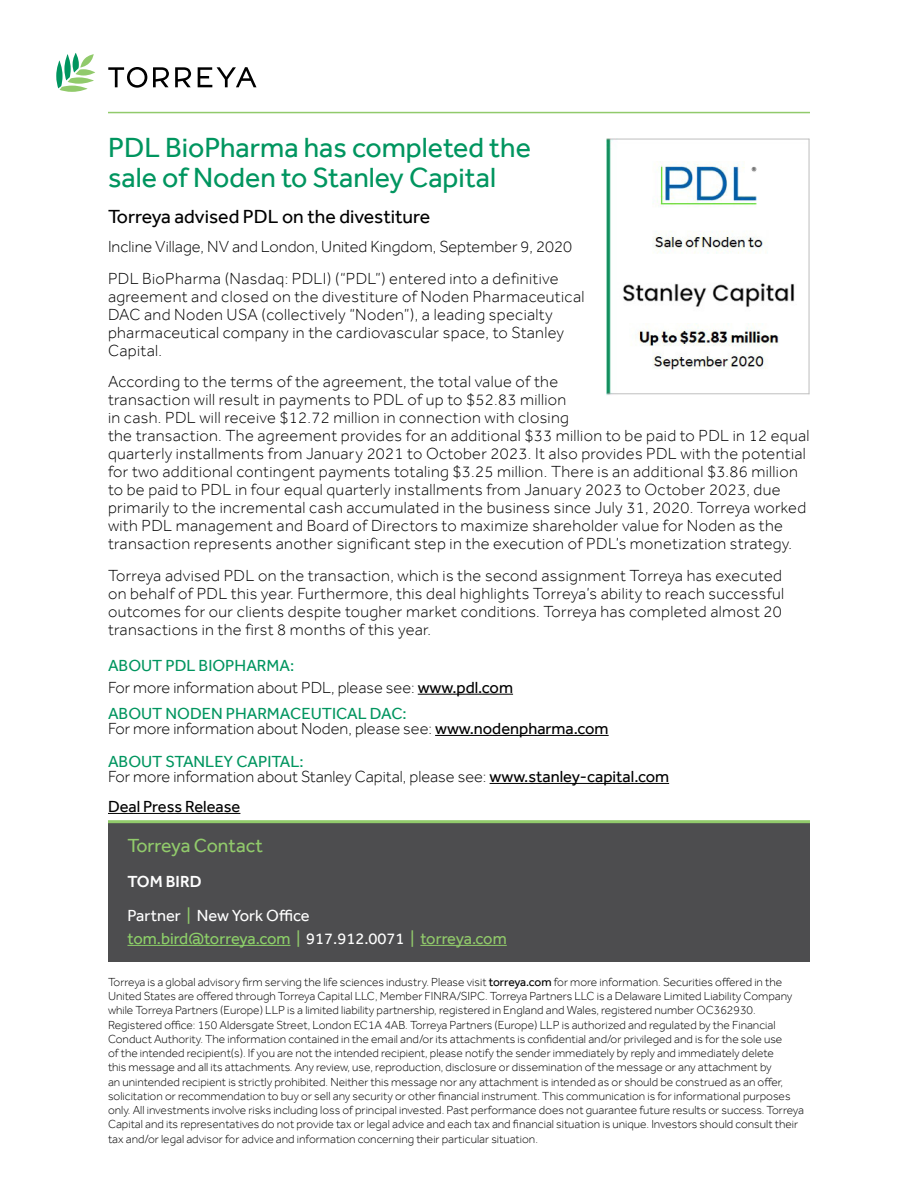
<style>
.page{position:relative;width:918px;height:1188px;background:#fff}
.page>*{position:absolute;margin:0;border:0;box-sizing:border-box;transform-origin:0 0}
.t1{font:28.5px/30px "Effra";color:#00955f}
.t2{font:19.5px "Effra";color:#000}
.t3{font:19.5px "Effra";color:#91ca6b}
.t4{font:300 16.5px/18px "Effra";letter-spacing:.02em;color:#000}
.t5{font:300 16.5px/15px "Effra";color:#000}
.t6{font:16.5px "Effra";color:#8dd069}
.t7{font:16.5px/34.5px "Effra";color:#fff}
.t8{font:16.5px "Effra";color:#000}
.t9{font:300 12px/14.2px "Effra";color:#000}
.s1{font-weight:400;color:#00955f}
.s2{font-weight:400}
.s3{font-weight:500}
.s4{color:#91ca6b}
.s5{color:#fff}
</style>
<div class="page">
<svg style="left:56px;top:53px;width:39px;height:39px"></svg>
<svg style="left:108px;top:67px;width:39px;height:21px"></svg>
<svg style="left:153px;top:67px;width:16px;height:20px"></svg>
<svg style="left:175px;top:67px;width:16px;height:20px"></svg>
<svg style="left:198px;top:67px;width:58px;height:20px"></svg>
<hr style="left:418px;top:694px;width:95px;height:1px;background:#000">
<hr style="left:435px;top:735px;width:174px;height:1px;background:#000">
<hr style="left:490px;top:783px;width:179px;height:1px;background:#000">
<hr style="left:108px;top:813px;width:132px;height:1px;background:#000">
<hr style="left:108px;top:112px;width:702px;height:1px;background:#91ca6b">
<img style="left:607px;top:138px;width:203px;height:257px">
<div style="left:108px;top:822px;width:702px;height:140px;background:#4d4d4f"></div>
<hr style="left:108px;top:820px;width:702px;height:3px;background:#91ca6b">
<hr style="left:128px;top:945px;width:163px;height:1px;background:#8dd069">
<hr style="left:420px;top:945px;width:87px;height:1px;background:#91ca6b">
<h1 class="t1" style="left:108px;top:132px;width:425px">PDL BioPharma has completed the sale of Noden to Stanley Capital</h1>
<h2 class="t2" style="left:108px;top:205px;width:324px">Torreya advised PDL on the divestiture</h2>
<h3 class="t5" style="left:108px;top:231px;width:466px;line-height:31.5px">Incline Village, NV and London, United Kingdom, September 9, 2020<br>PDL BioPharma (Nasdaq: PDLI) (“PDL”) entered into a definitive</h3>
<h3 class="t4" style="left:108px;top:287px;width:478px">agreement and closed on the divestiture of Noden Pharmaceutical DAC and Noden USA (collectively “Noden”), a leading specialty pharmaceutical company in the cardiovascular space, to Stanley Capital.</h3>
<p class="t4" style="left:108px;top:373px;width:703px">According to the terms of the agreement, the total value of the<br>transaction will result in payments to PDL of up to $52.83 million<br>in cash. PDL will receive $12.72 million in connection with closing<br>the transaction. The agreement provides for an additional $33 million to be paid to PDL in 12 equal quarterly installments from January 2021 to October 2023. It also provides PDL with the potential for two additional contingent payments totaling $3.25 million. There is an additional $3.86 million to be paid to PDL in four equal quarterly installments from January 2023 to October 2023, due primarily to the incremental cash accumulated in the business since July 31, 2020. Torreya worked with PDL management and Board of Directors to maximize shareholder value for Noden as the transaction represents another significant step in the execution of PDL’s monetization strategy.</p>
<p class="t4" style="left:108px;top:566px;width:678px">Torreya advised PDL on the transaction, which is the second assignment Torreya has executed on behalf of PDL this year. Furthermore, this deal highlights Torreya’s ability to reach successful outcomes for our clients despite tougher market conditions. Torreya has completed almost 20 transactions in the first 8 months of this year.</p>
<h3 class="t5" style="left:108px;top:654px;width:407px;line-height:21.8px"><span class="s1">ABOUT PDL BIOPHARMA:<br></span>For more information about PDL, please see: <span class="s2">www.pdl.com</span></h3>
<h3 class="t5" style="left:108px;top:706px;width:502px"><span class="s1">ABOUT NODEN PHARMACEUTICAL DAC:<br></span>For more information about Noden, please see: <span class="s2">www.nodenpharma.com</span></h3>
<h3 class="t5" style="left:108px;top:754px;width:563px"><span class="s1">ABOUT STANLEY CAPITAL:<br></span>For more information about Stanley Capital, please see: <span class="s2">www.stanley-capital.com</span></h3>
<h3 class="t8" style="left:108px;top:797px;width:134px">Deal Press Release</h3>
<h2 class="t3" style="left:128px;top:834px;width:137px">Torreya Contact</h2>
<h3 class="t7" style="left:128px;top:864px;width:184px"><span class="s3">TOM BIRD<br></span>Partner <span class="s4">|</span> New York Office</h3>
<h3 class="t6" style="left:128px;top:928px;width:381px">tom.bird@torreya.com <span class="s4">|</span> <span class="s5">917.912.0071</span> <span class="s4">| torreya.com</span></h3>
<p class="t9" style="left:108px;top:975px;width:697px">Torreya is a global advisory firm serving the life sciences industry. Please visit <span class="s2">torreya.com</span> for more information. Securities offered in the United States are offered through Torreya Capital LLC, Member FINRA/SIPC. Torreya Partners LLC is a Delaware Limited Liability Company while Torreya Partners (Europe) LLP is a limited liability partnership, registered in England and Wales, registered number OC362930.<br>Registered office: 150 Aldersgate Street, London EC1A 4AB. Torreya Partners (Europe) LLP is authorized and regulated by the Financial Conduct Authority. The information contained in the email and/or its attachments is confidential and/or privileged and is for the sole use<br>of the intended recipient(s). If you are not the intended recipient, please notify the sender immediately by reply and immediately delete<br>this message and all its attachments. Any review, use, reproduction, disclosure or dissemination of the message or any attachment by<br>an unintended recipient is strictly prohibited. Neither this message nor any attachment is intended as or should be construed as an offer, solicitation or recommendation to buy or sell any security or other financial instrument. This communication is for informational purposes only. All investments involve risks including loss of principal invested. Past performance does not guarantee future results or success. Torreya Capital and its representatives do not provide tax or legal advice and each tax and financial situation is unique. Investors should consult their tax and/or legal advisor for advice and information concerning their particular situation.</p>
</div>
